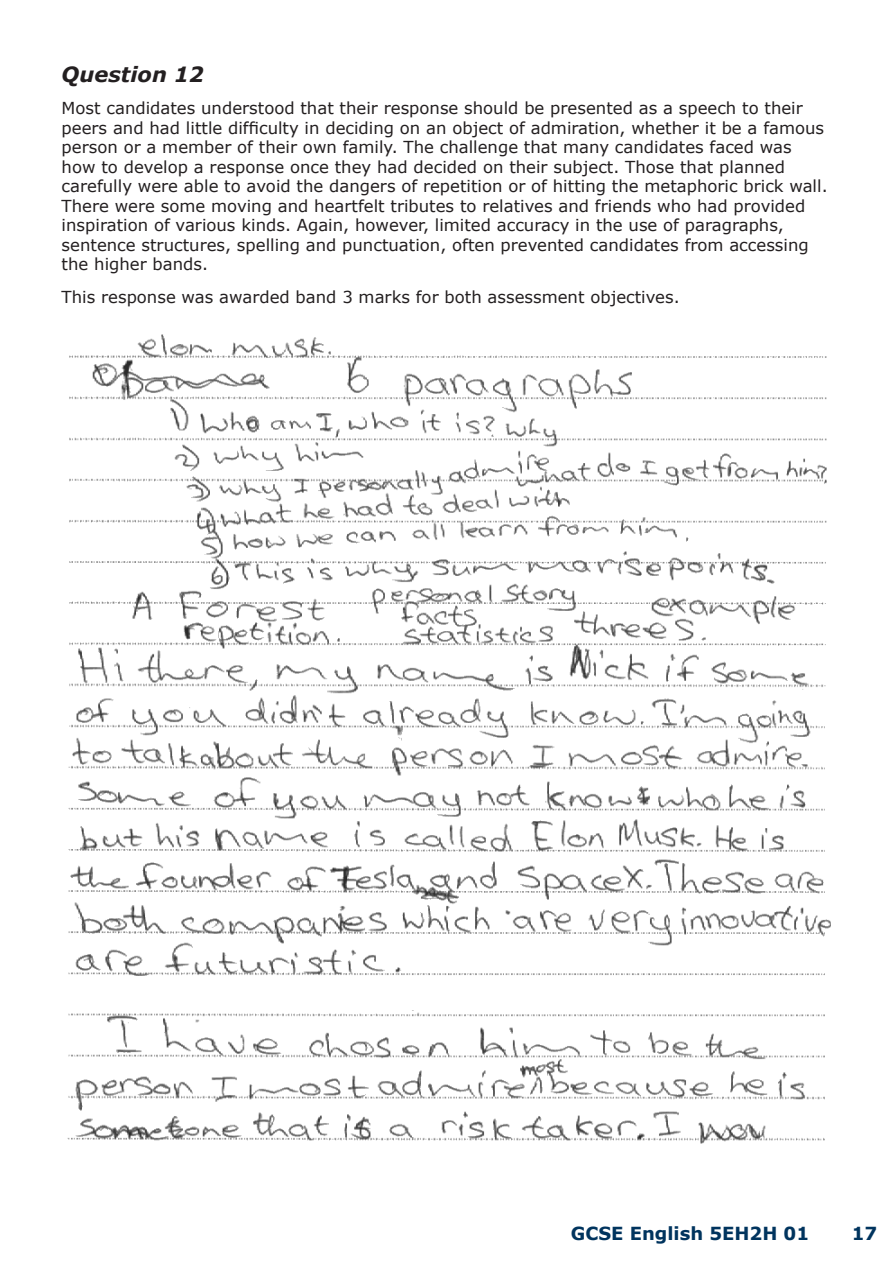
<style>
.page{position:relative;width:893px;height:1263px;background:#fff}
.page>*{position:absolute;margin:0;border:0;box-sizing:border-box;transform-origin:0 0}
.t1{font:italic 700 21px "Verdana";color:#231f20}
.t2{font:700 18px "Verdana";color:#00345e}
.t3{font:16.5px/19.5px "Verdana";color:#231f20}
</style>
<div class="page">
<img style="left:67px;top:334px;width:763px;height:810px">
<p class="t1" style="left:62px;top:59px;width:144px">Question 12</p>
<p class="t3" style="left:62px;top:98px;width:767px">Most candidates understood that their response should be presented as a speech to their peers and had little difficulty in deciding on an object of admiration, whether it be a famous person or a member of their own family. The challenge that many candidates faced was how to develop a response once they had decided on their subject. Those that planned carefully were able to avoid the dangers of repetition or of hitting the metaphoric brick wall.<br>There were some moving and heartfelt tributes to relatives and friends who had provided inspiration of various kinds. Again, however, limited accuracy in the use of paragraphs, sentence structures, spelling and punctuation, often prevented candidates from accessing the higher bands.</p>
<p class="t3" style="left:62px;top:287px;width:620px">This response was awarded band 3 marks for both assessment objectives.</p>
<p class="t2" style="left:571px;top:1221px;width:240px">GCSE English 5EH2H 01</p>
<p class="t2" style="left:852px;top:1221px;width:27px">17</p>
</div>
